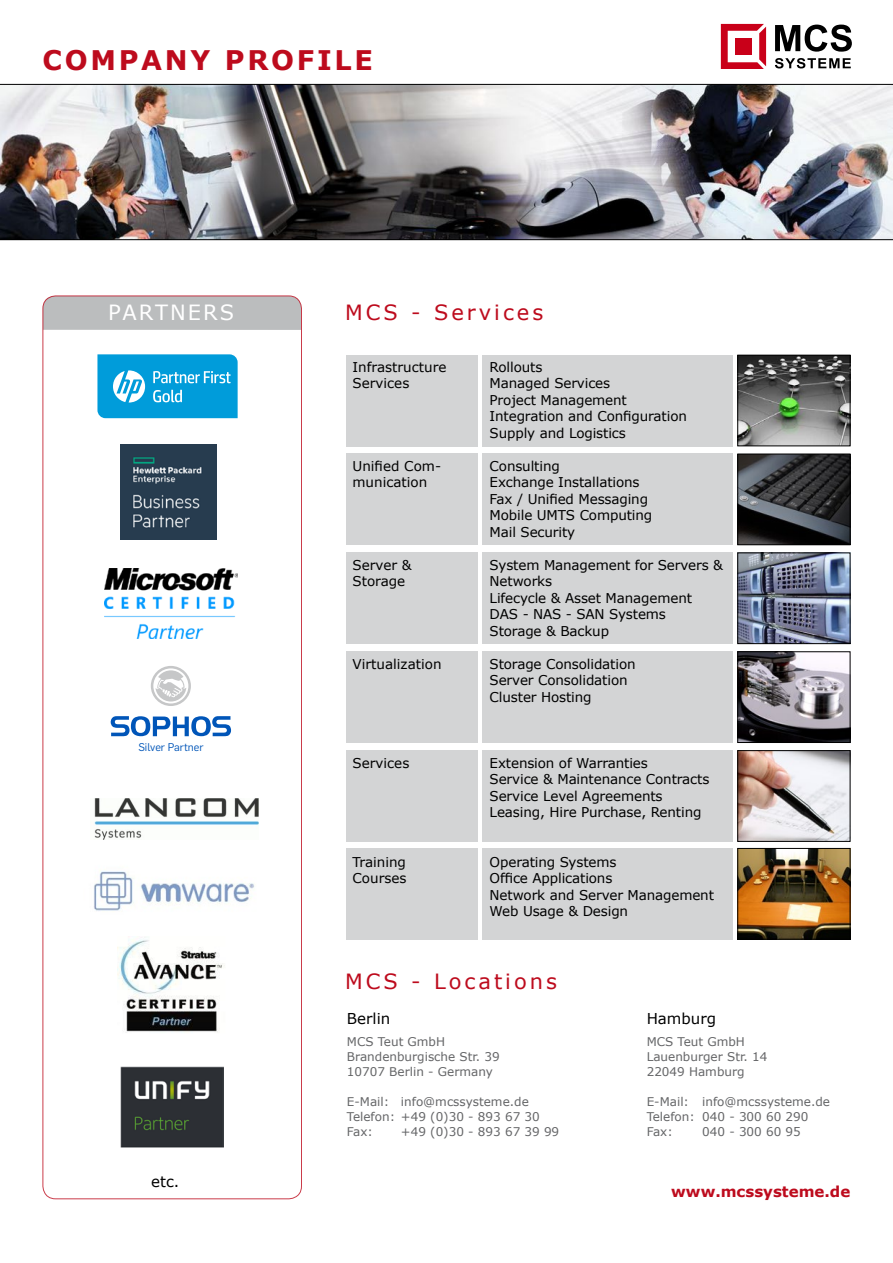
<style>
.page{position:relative;width:893px;height:1263px;background:#fff}
.page>*{position:absolute;margin:0;border:0;box-sizing:border-box;transform-origin:0 0}
.t1{font:700 27px "Verdana";letter-spacing:.1em;color:#bd0b1d}
.t2{font:21px "Verdana";letter-spacing:.14em;color:#bd0b1d}
.t3{font:21px "Verdana";letter-spacing:.1em;color:#fff}
.t4{font:700 15px "Verdana";color:#bd0b1d}
.t5{font:15px "Verdana";color:#000}
.t6{font:13.5px/16.5px "Verdana";letter-spacing:-.01em;color:#000}
.t7{font:12px/15px "Verdana";color:#646567}
.t8{font:10.95px "Flama";color:#0055b8}
</style>
<div class="page">
<img style="left:0;top:84px;width:893px;height:156px">
<div style="left:43px;top:296px;width:258px;height:34px;background:#bbbdbe"></div>
<div style="left:346px;top:848px;width:132px;height:91px;background:#d3d4d5"></div>
<div style="left:346px;top:750px;width:132px;height:92px;background:#d3d4d5"></div>
<div style="left:346px;top:651px;width:132px;height:92px;background:#d3d4d5"></div>
<div style="left:346px;top:552px;width:132px;height:92px;background:#d3d4d5"></div>
<div style="left:346px;top:355px;width:132px;height:91px;background:#d3d4d5"></div>
<div style="left:346px;top:454px;width:132px;height:91px;background:#d3d4d5"></div>
<div style="left:482px;top:848px;width:251px;height:91px;background:#d3d4d5"></div>
<div style="left:482px;top:750px;width:251px;height:92px;background:#d3d4d5"></div>
<div style="left:482px;top:651px;width:251px;height:92px;background:#d3d4d5"></div>
<div style="left:482px;top:552px;width:251px;height:92px;background:#d3d4d5"></div>
<div style="left:482px;top:355px;width:251px;height:91px;background:#d3d4d5"></div>
<div style="left:482px;top:454px;width:251px;height:91px;background:#d3d4d5"></div>
<img style="left:739px;top:357px;width:109px;height:87px">
<div style="left:737px;top:355px;width:113px;height:91px;border:1px solid #000"></div>
<img style="left:739px;top:456px;width:109px;height:87px">
<div style="left:737px;top:454px;width:113px;height:91px;border:1px solid #000"></div>
<img style="left:739px;top:554px;width:109px;height:88px">
<div style="left:737px;top:552px;width:113px;height:92px;border:1px solid #000"></div>
<img style="left:739px;top:653px;width:109px;height:88px">
<div style="left:737px;top:651px;width:113px;height:92px;border:1px solid #000"></div>
<img style="left:739px;top:752px;width:109px;height:88px">
<div style="left:737px;top:750px;width:113px;height:92px;border:1px solid #000"></div>
<img style="left:739px;top:850px;width:109px;height:87px">
<div style="left:737px;top:848px;width:113px;height:91px;border:1px solid #000"></div>
<svg style="left:775px;top:25px;width:77px;height:27px"></svg>
<svg style="left:775px;top:58px;width:76px;height:10px"></svg>
<svg style="left:721px;top:24px;width:45px;height:45px"></svg>
<img style="left:94px;top:871px;width:160px;height:40px">
<img style="left:94px;top:798px;width:164px;height:42px">
<img style="left:117px;top:939px;width:108px;height:94px">
<svg style="left:97px;top:354px;width:141px;height:64px;background:#20a8de"></svg>
<img style="left:121px;top:444px;width:95px;height:96px">
<img style="left:104px;top:569px;width:134px;height:69px">
<svg style="left:111px;top:716px;width:120px;height:20px"></svg>
<svg style="left:151px;top:666px;width:40px;height:40px"></svg>
<img style="left:121px;top:1067px;width:102px;height:80px">
<h1 class="t1" style="left:43px;top:41px;width:332px">COMPANY PROFILE</h1>
<h2 class="t3" style="left:108px;top:298px;width:128px">PARTNERS</h2>
<p class="t8" style="left:138px;top:739px;width:67px">Silver Partner</p>
<p class="t5" style="left:151px;top:1171px;width:30px">etc.</p>
<h2 class="t2" style="left:345px;top:298px;width:200px">MCS - Services</h2>
<p class="t6" style="left:352px;top:358px;width:95px">Infrastructure<br>Services</p>
<p class="t6" style="left:352px;top:457px;width:90px">Unified Com&shy;munication</p>
<p class="t6" style="left:352px;top:556px;width:61px">Server &amp;<br>Storage</p>
<p class="t6" style="left:352px;top:655px;width:91px">Virtualization</p>
<p class="t6" style="left:352px;top:754px;width:58px">Services</p>
<p class="t6" style="left:352px;top:853px;width:56px">Training<br>Courses</p>
<p class="t6" style="left:490px;top:358px;width:199px">Rollouts<br>Managed Services<br>Project Management<br>Integration and Configuration<br>Supply and Logistics</p>
<p class="t6" style="left:490px;top:457px;width:164px">Consulting<br>Exchange Installations<br>Fax / Unified Messaging<br>Mobile UMTS Computing<br>Mail Security</p>
<p class="t6" style="left:490px;top:556px;width:235px">System Management for Servers &amp;<br>Networks<br>Lifecycle &amp; Asset Management<br>DAS - NAS - SAN Systems<br>Storage &amp; Backup</p>
<p class="t6" style="left:490px;top:655px;width:147px">Storage Consolidation<br>Server Consolidation<br>Cluster Hosting</p>
<p class="t6" style="left:490px;top:754px;width:221px">Extension of Warranties<br>Service &amp; Maintenance Contracts<br>Service Level Agreements<br>Leasing, Hire Purchase, Renting</p>
<p class="t6" style="left:490px;top:853px;width:226px">Operating Systems<br>Office Applications<br>Network and Server Management<br>Web Usage &amp; Design</p>
<h2 class="t2" style="left:345px;top:967px;width:213px">MCS - Locations</h2>
<p class="t5" style="left:347px;top:1008px;width:45px">Berlin</p>
<p class="t7" style="left:347px;top:1034px;width:154px">MCS Teut GmbH<br>Brandenburgische Str. 39<br>10707 Berlin - Germany</p>
<p class="t7" style="left:347px;top:1094px;width:194px">E-Mail: info@mcssysteme.de<br>Telefon: +49 (0)30 - 893 67 30<br>Fax:</p>
<p class="t7" style="left:401px;top:1124px;width:160px">+49 (0)30 - 893 67 39 99</p>
<p class="t5" style="left:647px;top:1008px;width:71px">Hamburg</p>
<p class="t7" style="left:647px;top:1034px;width:122px">MCS Teut GmbH<br>Lauenburger Str. 14<br>22049 Hamburg</p>
<p class="t7" style="left:647px;top:1094px;width:185px">E-Mail: info@mcssysteme.de<br>Telefon: 040 - 300 60 290<br>Fax:</p>
<p class="t7" style="left:702px;top:1124px;width:100px">040 - 300 60 95</p>
<p class="t4" style="left:671px;top:1181px;width:181px">www.mcssysteme.de</p>
</div>
